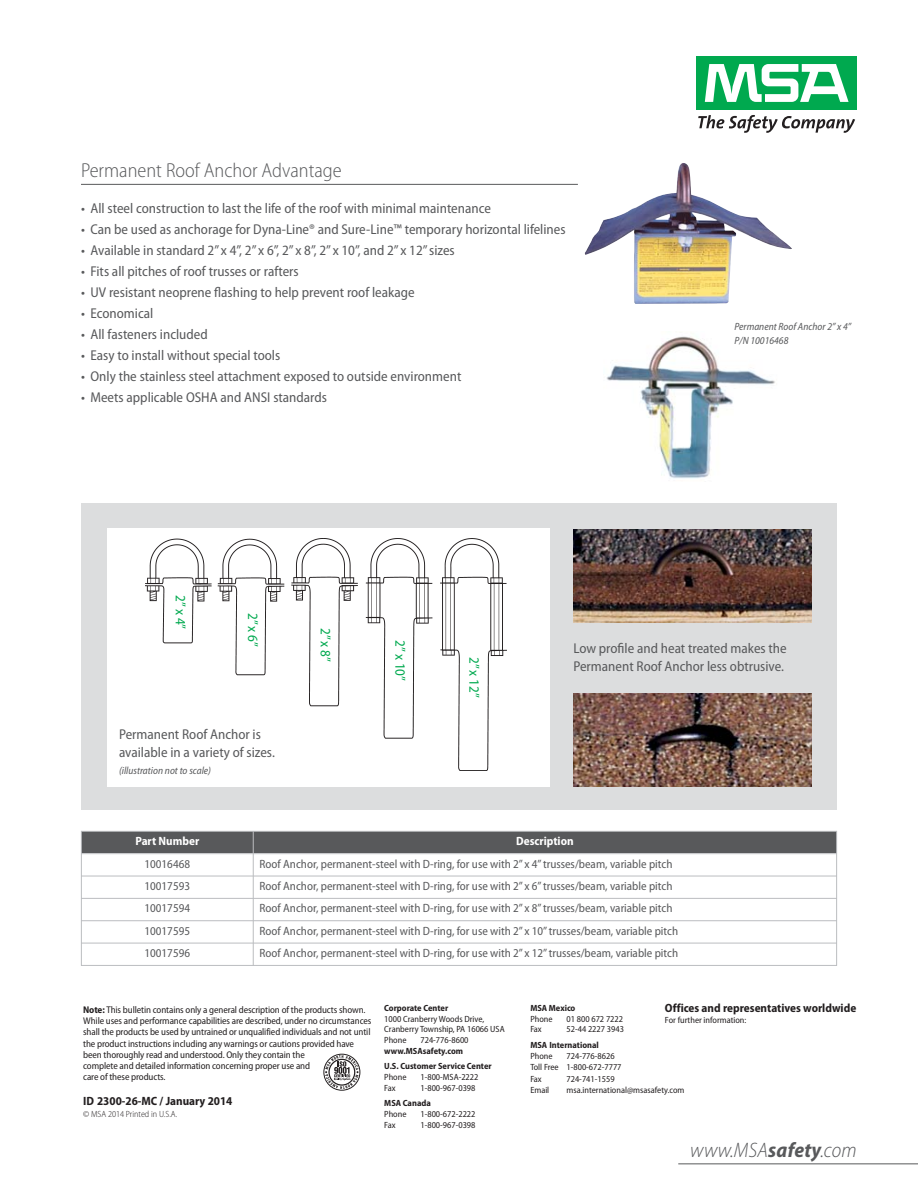
<style>
.page{position:relative;width:918px;height:1188px;background:#fff}
.page>*{position:absolute;margin:0;border:0;box-sizing:border-box;transform-origin:0 0}
.t1{font:italic 300 semi-condensed 21px "Myriad Pro";letter-spacing:.01em;color:#58595b}
.t2{font:300 semi-condensed 20.25px "Myriad Pro";color:#58595b}
.t3{font:semi-condensed 14.25px/18px "Myriad Pro";color:#58595b}
.t4{font:semi-condensed 14.25px "Myriad Pro";color:#00a94f}
.t5{font:semi-condensed 12px "Myriad Pro";color:#58595b}
.t6{font:700 semi-condensed 12px "Myriad Pro";color:#231f20}
.t7{font:700 semi-condensed 12px "Myriad Pro";color:#fff}
.t8{font:italic semi-condensed 10.5px/13.5px "Myriad Pro";color:#58595b}
.t9{font:semi-condensed 9.75px/11.2px "Myriad Pro";letter-spacing:-.01em;color:#231f20}
.t10{font:semi-condensed 9px/10.8px "Myriad Pro";color:#231f20}
.t11{font:700 semi-condensed 9px/15.1px "Myriad Pro";color:#231f20}
.t12{font:300 semi-condensed 9px "Myriad Pro";color:#231f20}
.s1{font-weight:700}
</style>
<div class="page">
<div style="left:81px;top:503px;width:756px;height:306px;background:#dcddde"></div>
<div style="left:696px;top:56px;width:161px;height:54px;background:#00a94f"></div>
<svg style="left:705px;top:64px;width:144px;height:38px"></svg>
<svg style="left:698px;top:115px;width:157px;height:18px"></svg>
<hr style="left:81px;top:184px;width:497px;height:1px;background:#58595b">
<img style="left:606px;top:336px;width:169px;height:143px">
<img style="left:585px;top:163px;width:207px;height:141px">
<div style="left:107px;top:529px;width:442px;height:258px;background:#fff"></div>
<img style="left:145px;top:538px;width:361px;height:233px">
<img style="left:573px;top:530px;width:238px;height:93px">
<img style="left:573px;top:694px;width:238px;height:93px">
<hr style="left:678px;top:1163px;width:240px;height:1px;background:#58595b">
<div style="left:324px;top:1054px;width:36px;height:37px;border:1px solid #231f20;border-radius:50%"></div>
<svg style="left:325px;top:1055px;width:34px;height:34px"></svg>
<div style="left:81px;top:831px;width:172px;height:23px;background:#58595b"></div>
<div style="left:253px;top:831px;width:584px;height:23px;background:#58595b"></div>
<hr style="left:81px;top:831px;width:1px;height:135px;background:#bbbdc0">
<hr style="left:253px;top:831px;width:1px;height:135px;background:#bbbdc0">
<hr style="left:836px;top:831px;width:1px;height:135px;background:#bbbdc0">
<hr style="left:81px;top:831px;width:756px;height:1px;background:#bbbdc0">
<hr style="left:81px;top:853px;width:756px;height:1px;background:#bbbdc0">
<hr style="left:81px;top:876px;width:756px;height:1px;background:#bbbdc0">
<hr style="left:81px;top:898px;width:756px;height:1px;background:#bbbdc0">
<hr style="left:81px;top:920px;width:756px;height:1px;background:#bbbdc0">
<hr style="left:81px;top:943px;width:756px;height:1px;background:#bbbdc0">
<hr style="left:81px;top:965px;width:756px;height:1px;background:#bbbdc0">
<h2 class="t2" style="left:81px;top:163px;width:262px">Permanent Roof Anchor Advantage</h2>
<p class="t3" style="left:81px;top:201px;width:411px">• All steel construction to last the life of the roof with minimal maintenance</p>
<p class="t3" style="left:81px;top:222px;width:486px">• Can be used as anchorage for Dyna-Line® and Sure-Line™ temporary horizontal lifelines</p>
<p class="t3" style="left:81px;top:243px;width:375px">• Available in standard 2” x 4”, 2” x 6”, 2” x 8”, 2” x 10”, and 2” x 12” sizes</p>
<p class="t3" style="left:81px;top:264px;width:219px">• Fits all pitches of roof trusses or rafters</p>
<p class="t3" style="left:81px;top:285px;width:335px">• UV resistant neoprene flashing to help prevent roof leakage</p>
<p class="t3" style="left:81px;top:306px;width:74px">• Economical</p>
<p class="t3" style="left:81px;top:327px;width:128px">• All fasteners included</p>
<p class="t3" style="left:81px;top:348px;width:201px">• Easy to install without special tools</p>
<p class="t3" style="left:81px;top:369px;width:382px">• Only the stainless steel attachment exposed to outside environment</p>
<p class="t3" style="left:81px;top:390px;width:247px">• Meets applicable OSHA and ANSI standards</p>
<p class="t8" style="left:735px;top:320px;width:118px">Permanent Roof Anchor 2” x 4”<br>P/N 10016468</p>
<p class="t4" style="left:186px;top:595px;width:35px;rotate:90deg">2” x 4”</p>
<p class="t4" style="left:258px;top:613px;width:35px;rotate:90deg">2” x 6”</p>
<p class="t3" style="left:119px;top:726px;width:157px">Permanent Roof Anchor is available in a variety of sizes.</p>
<p class="t8" style="left:119px;top:763px;width:94px">(illustration not to scale)</p>
<p class="t4" style="left:331px;top:628px;width:35px;rotate:90deg">2” x 8”</p>
<p class="t4" style="left:406px;top:640px;width:42px;rotate:90deg">2” x 10”</p>
<p class="t4" style="left:480px;top:657px;width:42px;rotate:90deg">2” x 12”</p>
<p class="t3" style="left:573px;top:640px;width:215px">Low profile and heat treated makes the<br>Permanent Roof Anchor less obtrusive.</p>
<p class="t7" style="left:135px;top:834px;width:65px">Part Number</p>
<p class="t7" style="left:516px;top:834px;width:59px">Description</p>
<p class="t5" style="left:145px;top:859px;width:47px">10016468</p>
<p class="t5" style="left:260px;top:859px;width:414px">Roof Anchor, permanent-steel with D-ring, for use with 2” x 4” trusses/beam, variable pitch</p>
<p class="t5" style="left:145px;top:881px;width:47px">10017593</p>
<p class="t5" style="left:260px;top:881px;width:414px">Roof Anchor, permanent-steel with D-ring, for use with 2” x 6” trusses/beam, variable pitch</p>
<p class="t5" style="left:145px;top:904px;width:47px">10017594</p>
<p class="t5" style="left:260px;top:904px;width:414px">Roof Anchor, permanent-steel with D-ring, for use with 2” x 8” trusses/beam, variable pitch</p>
<p class="t5" style="left:145px;top:926px;width:47px">10017595</p>
<p class="t5" style="left:260px;top:926px;width:420px">Roof Anchor, permanent-steel with D-ring, for use with 2” x 10” trusses/beam, variable pitch</p>
<p class="t5" style="left:145px;top:949px;width:47px">10017596</p>
<p class="t5" style="left:260px;top:949px;width:420px">Roof Anchor, permanent-steel with D-ring, for use with 2” x 12” trusses/beam, variable pitch</p>
<p class="t9" style="left:83px;top:1005px;width:290px"><span class="s1">Note:</span> This bulletin contains only a general description of the products shown.<br>While uses and performance capabilities are described, under no circumstances shall the products be used by untrained or unqualified individuals and not until the product instructions including any warnings or cautions provided have been thoroughly read and understood. Only they contain the<br>complete and detailed information concerning proper use and<br>care of these products.</p>
<p class="t6" style="left:83px;top:1094px;width:151px">ID 2300-26-MC / January 2014</p>
<p class="t12" style="left:83px;top:1110px;width:96px">© MSA 2014 Printed in U.S.A.</p>
<p class="t11" style="left:384px;top:1000px;width:65px">Corporate Center</p>
<p class="t10" style="left:384px;top:1014px;width:122px">1000 Cranberry Woods Drive,<br>Cranberry Township, PA 16066 USA<br>Phone</p>
<p class="t10" style="left:420px;top:1036px;width:50px">724-776-8600</p>
<p class="t11" style="left:384px;top:1044px;width:109px">www.MSAsafety.com<br>U.S. Customer Service Center</p>
<p class="t10" style="left:384px;top:1073px;width:24px">Phone</p>
<p class="t10" style="left:420px;top:1073px;width:60px">1-800-MSA-2222</p>
<p class="t10" style="left:384px;top:1083px;width:13px">Fax</p>
<p class="t10" style="left:420px;top:1083px;width:57px">1-800-967-0398</p>
<p class="t11" style="left:384px;top:1096px;width:48px">MSA Canada</p>
<p class="t10" style="left:384px;top:1109px;width:24px">Phone</p>
<p class="t10" style="left:420px;top:1109px;width:57px">1-800-672-2222</p>
<p class="t10" style="left:384px;top:1120px;width:13px">Fax</p>
<p class="t10" style="left:420px;top:1120px;width:57px">1-800-967-0398</p>
<p class="t11" style="left:530px;top:1000px;width:47px">MSA Mexico</p>
<p class="t10" style="left:530px;top:1014px;width:24px">Phone</p>
<p class="t10" style="left:567px;top:1014px;width:58px">01 800 672 7222</p>
<p class="t10" style="left:530px;top:1025px;width:13px">Fax</p>
<p class="t10" style="left:567px;top:1025px;width:59px">52-44 2227 3943</p>
<p class="t11" style="left:530px;top:1037px;width:70px">MSA International</p>
<p class="t10" style="left:530px;top:1052px;width:24px">Phone</p>
<p class="t10" style="left:530px;top:1051px;width:93px;line-height:11.2px;text-indent:36px">724-776-8626<br>Toll Free 1-800-672-7777<br>Fax</p>
<p class="t10" style="left:567px;top:1074px;width:50px">724-741-1559</p>
<p class="t6" style="left:665px;top:1001px;width:193px">Offices and representatives worldwide</p>
<p class="t10" style="left:665px;top:1015px;width:83px">For further information:</p>
<p class="t10" style="left:530px;top:1085px;width:20px">Email</p>
<p class="t10" style="left:566px;top:1085px;width:120px">msa.international@msasafety.com</p>
<h1 class="t1" style="left:690px;top:1138px;width:168px">www.MSA<span class="s1">safety</span>.com</h1>
</div>
